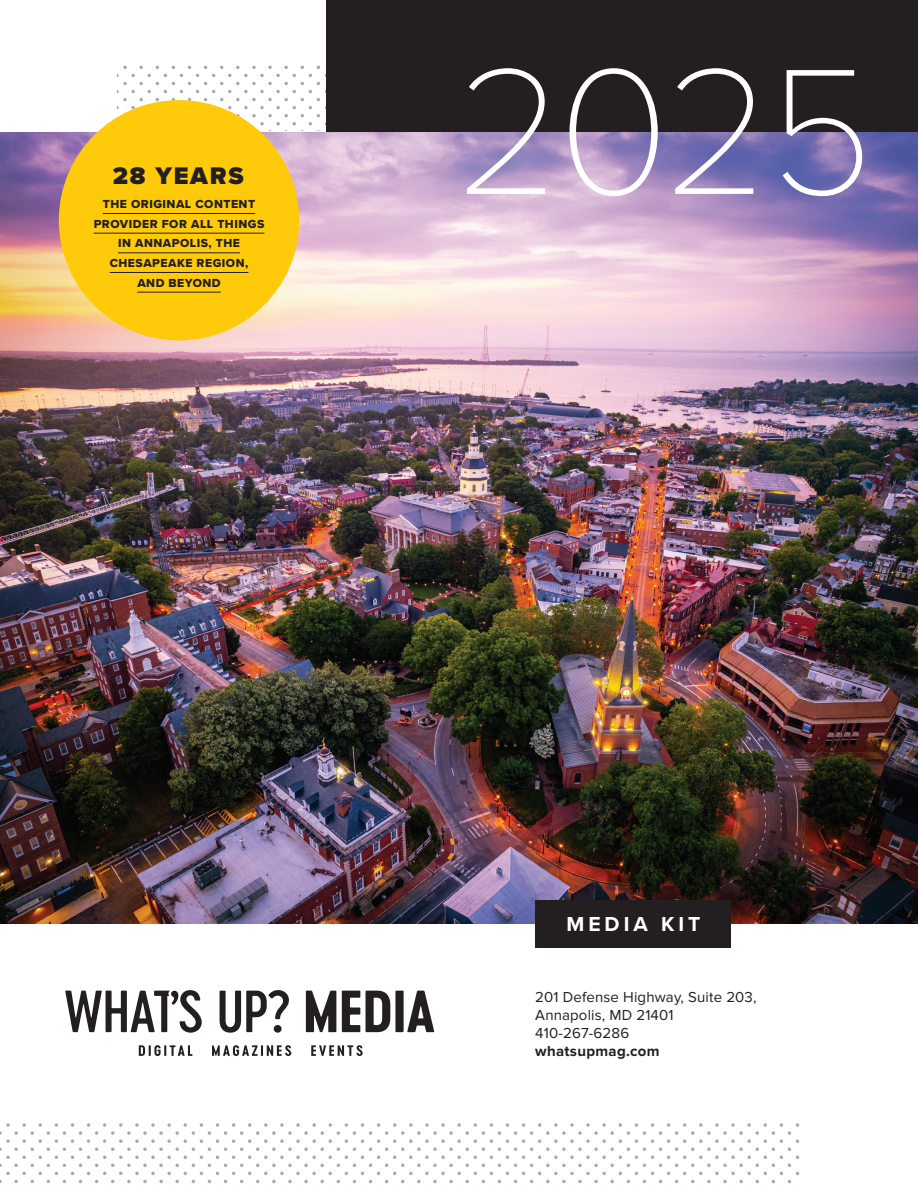
<style>
.page{position:relative;width:918px;height:1188px;background:#fff}
.page>*{position:absolute;margin:0;border:0;box-sizing:border-box;transform-origin:0 0}
.t1{font:100 185.7px "Proxima Nova T";color:#fff}
.t2{font:900 24.9px "Proxima Nova";letter-spacing:.07em;color:#231f20}
.t3{font:700 21px "Proxima Nova";letter-spacing:.19em;color:#fff}
.t4{font:15px/18px "Proxima Nova";letter-spacing:.01em;color:#231f20}
.t5{font:700 15px "Proxima Nova";letter-spacing:.02em;color:#231f20}
.t6{font:12.15px/19.6px "Proxima Nova Extrabld";letter-spacing:.04em;color:#231f20;text-align:center}
</style>
<div class="page">
<svg style="left:117px;top:66px;width:209px;height:65px"></svg>
<svg style="left:0;top:1123px;width:799px;height:65px"></svg>
<div style="left:326px;top:0;width:592px;height:149px;background:#231f20"></div>
<img style="left:0;top:132px;width:918px;height:792px">
<div style="left:535px;top:900px;width:196px;height:48px;background:#231f20"></div>
<svg style="left:139px;top:1045px;width:53px;height:11px"></svg>
<svg style="left:212px;top:1045px;width:79px;height:11px"></svg>
<svg style="left:311px;top:1045px;width:52px;height:11px"></svg>
<svg style="left:65px;top:990px;width:137px;height:43px"></svg>
<svg style="left:220px;top:990px;width:69px;height:43px"></svg>
<svg style="left:306px;top:991px;width:30px;height:41px"></svg>
<svg style="left:342px;top:991px;width:18px;height:41px"></svg>
<svg style="left:366px;top:991px;width:24px;height:41px"></svg>
<div style="left:395px;top:991px;width:9px;height:41px;background:#231f20"></div>
<svg style="left:407px;top:991px;width:27px;height:41px"></svg>
<div style="left:59px;top:100px;width:240px;height:240px;background:#feca0a;border-radius:50%"></div>
<hr style="left:103px;top:213px;width:152px;height:1px;background:#231f20">
<hr style="left:94px;top:233px;width:170px;height:1px;background:#231f20">
<hr style="left:118px;top:253px;width:122px;height:1px;background:#231f20">
<hr style="left:110px;top:272px;width:138px;height:1px;background:#231f20">
<hr style="left:137px;top:292px;width:84px;height:1px;background:#231f20">
<h2 class="t2" style="left:113px;top:157px;width:132px">28 YEARS</h2>
<p class="t6" style="left:103px;top:194px;width:154px">THE ORIGINAL CONTENT</p>
<p class="t6" style="left:118px;top:233px;width:123px">IN ANNAPOLIS, THE</p>
<p class="t6" style="left:94px;top:213px;width:172px">PROVIDER FOR ALL THINGS</p>
<p class="t6" style="left:110px;top:253px;width:140px">CHESAPEAKE REGION,<br>AND BEYOND</p>
<h1 class="t1" style="left:456px;top:26px;width:420px">2025</h1>
<h3 class="t3" style="left:566px;top:908px;width:136px">MEDIA KIT</h3>
<p class="t4" style="left:535px;top:988px;width:223px">201 Defense Highway, Suite 203,<br>Annapolis, MD 21401<br>410-267-6286</p>
<p class="t5" style="left:535px;top:1040px;width:126px">whatsupmag.com</p>
</div>
